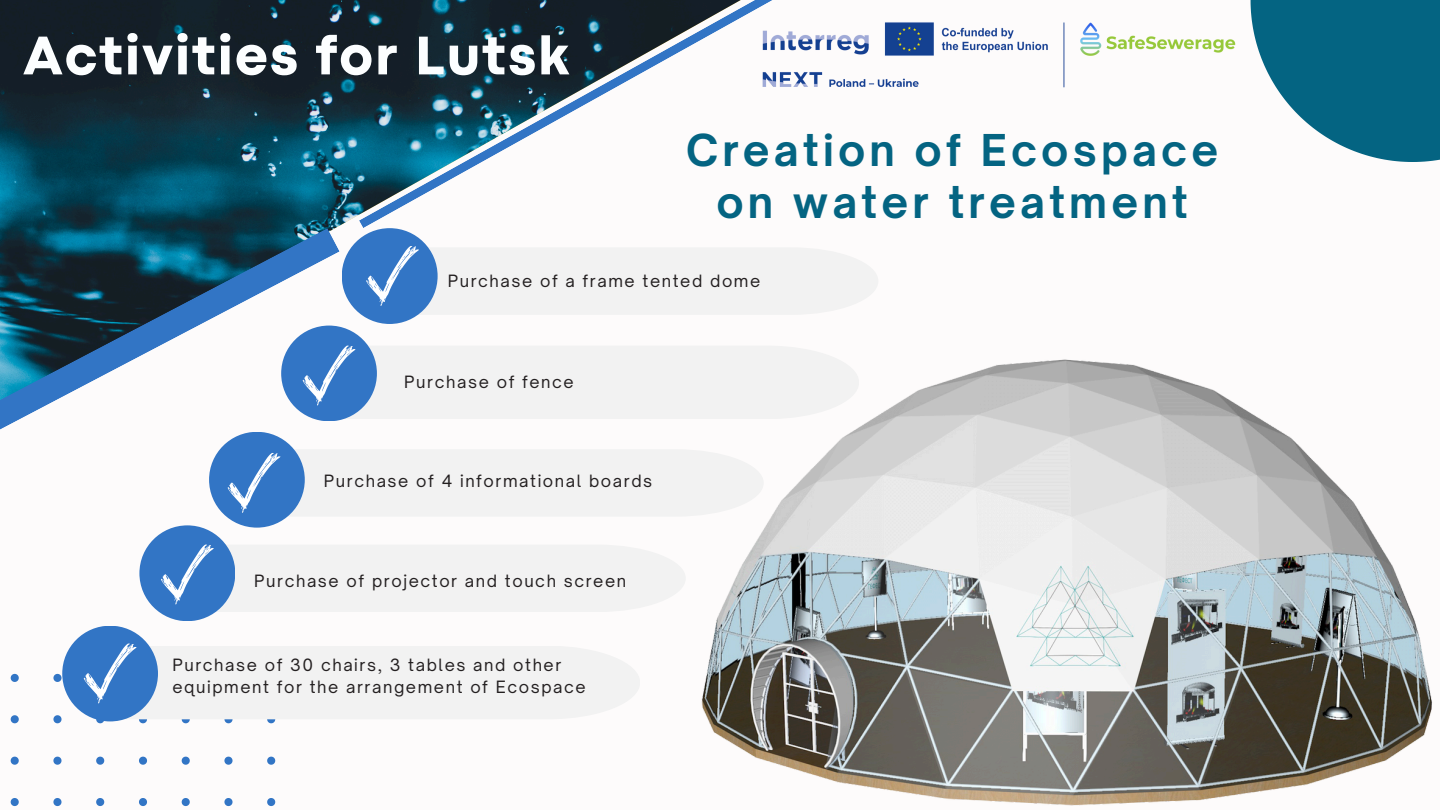
<style>
.page{position:relative;width:1440px;height:810px;background:#fdfbfb}
.page>*{position:absolute;margin:0;border:0;box-sizing:border-box;transform-origin:0 0}
.t1{font:800 56.8px "Codec Pro";letter-spacing:.035em;color:#fcfeff}
.t2{font:700 42px "Open Sauce One";letter-spacing:.1em;color:#046482}
.t3{font:16.3px/22.2px "Open Sauce One";letter-spacing:.1em;color:#231f20}
</style>
<div class="page">
<svg style="left:1251px;top:0;width:189px;height:162px"></svg>
<img style="left:0;top:0;width:426px;height:346px">
<svg style="left:0;top:228px;width:340px;height:316px"></svg>
<svg style="left:359px;top:0;width:413px;height:228px"></svg>
<div style="left:139px;top:525px;width:96px;height:96px;background:#3275c5;border-radius:50%"></div>
<div style="left:62px;top:626px;width:96px;height:95px;background:#3275c5;border-radius:50%"></div>
<div style="left:342px;top:228px;width:96px;height:96px;background:#3275c5;border-radius:50%"></div>
<div style="left:281px;top:326px;width:96px;height:95px;background:#3275c5;border-radius:50%"></div>
<div style="left:209px;top:432px;width:96px;height:96px;background:#3275c5;border-radius:50%"></div>
<svg style="left:366px;top:246px;width:512px;height:69px"></svg>
<svg style="left:302px;top:346px;width:385px;height:73px"></svg>
<svg style="left:227px;top:449px;width:460px;height:68px"></svg>
<svg style="left:161px;top:545px;width:524px;height:67px"></svg>
<svg style="left:10px;top:644px;width:630px;height:163px"></svg>
<img style="left:687px;top:346px;width:745px;height:460px">
<img style="left:748px;top:7px;width:488px;height:95px">
<p class="t1" style="left:23px;top:35px;width:548px">Activities for Lutsk</p>
<h1 class="t2" style="left:686px;top:124px;width:534px">Creation of Ecospace</h1>
<p class="t2" style="left:716px;top:176px;width:473px">on water treatment</p>
<p class="t3" style="left:448px;top:269px;width:314px">Purchase of a frame tented dome</p>
<p class="t3" style="left:404px;top:370px;width:171px">Purchase of fence</p>
<h2 class="t3" style="left:324px;top:469px;width:330px">Purchase of 4 informational boards</h2>
<p class="t3" style="left:254px;top:570px;width:374px">Purchase of projector and touch screen</p>
<p class="t3" style="left:172px;top:654px;width:415px">Purchase of 30 chairs, 3 tables and other equipment for the arrangement of Ecospace</p>
</div>
